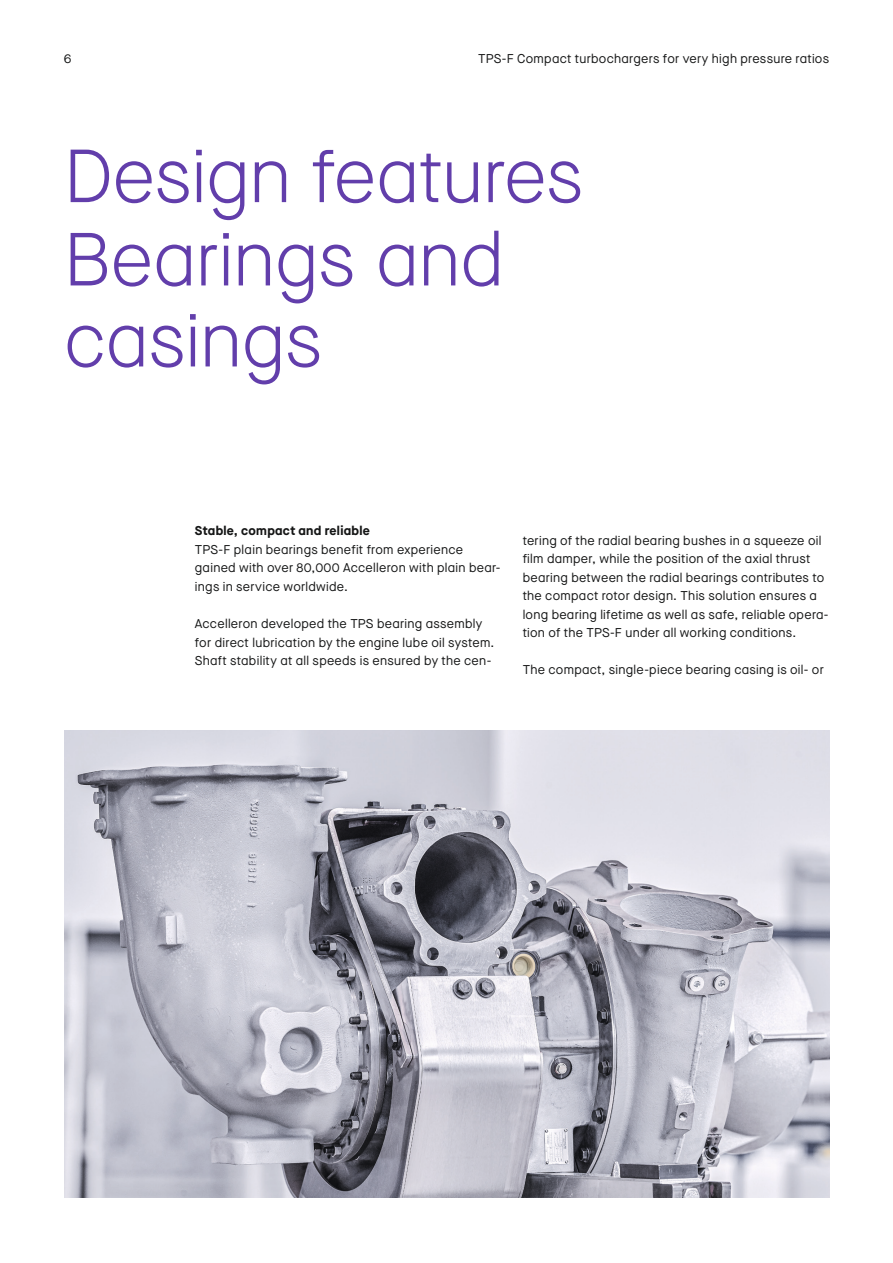
<style>
.page{position:relative;width:893px;height:1263px;background:#fff}
.page>*{position:absolute;margin:0;border:0;box-sizing:border-box;transform-origin:0 0}
.Headline_50{font:300 75px/81px "Maison Neue";letter-spacing:-.005em;color:#623eab}
.Copy_8_5{font:12.75px/18.5px "Maison Neue";letter-spacing:.025em;color:#151616}
.Copy_8_5-2{font:700 12.75px "Maison Neue";letter-spacing:.02em;color:#151616}
</style>
<div class="page">
<img style="left:64px;top:730px;width:765px;height:467px">
<p class="Copy_8_5" style="left:64px;top:49px;width:9px">6</p>
<p class="Copy_8_5" style="left:478px;top:49px;width:352px">TPS-F Compact turbochargers for very high pressure ratios</p>
<p class="Headline_50" style="left:64px;top:135px;width:521px">Design features</p>
<p class="Headline_50" style="left:64px;top:219px;width:441px">Bearings and casings</p>
<p class="Copy_8_5-2" style="left:195px;top:522px;width:176px">Stable, compact and reliable</p>
<p class="Copy_8_5" style="left:195px;top:540px;width:307px">TPS-F plain bearings benefit from experience gained with over 80,000 Accelleron with plain bear&shy;ings in service worldwide.</p>
<p class="Copy_8_5" style="left:195px;top:614px;width:301px">Accelleron developed the TPS bearing assembly for direct lubrication by the engine lube oil system.<br>Shaft stability at all speeds is ensured by the cen-</p>
<p class="Copy_8_5" style="left:523px;top:531px;width:307px">tering of the radial bearing bushes in a squeeze oil film damper, while the position of the axial thrust bearing between the radial bearings contributes to the compact rotor design. This solution ensures a long bearing lifetime as well as safe, reliable opera&shy;tion of the TPS-F under all working conditions.</p>
<p class="Copy_8_5" style="left:523px;top:660px;width:303px">The compact, single-piece bearing casing is oil- or</p>
</div>
